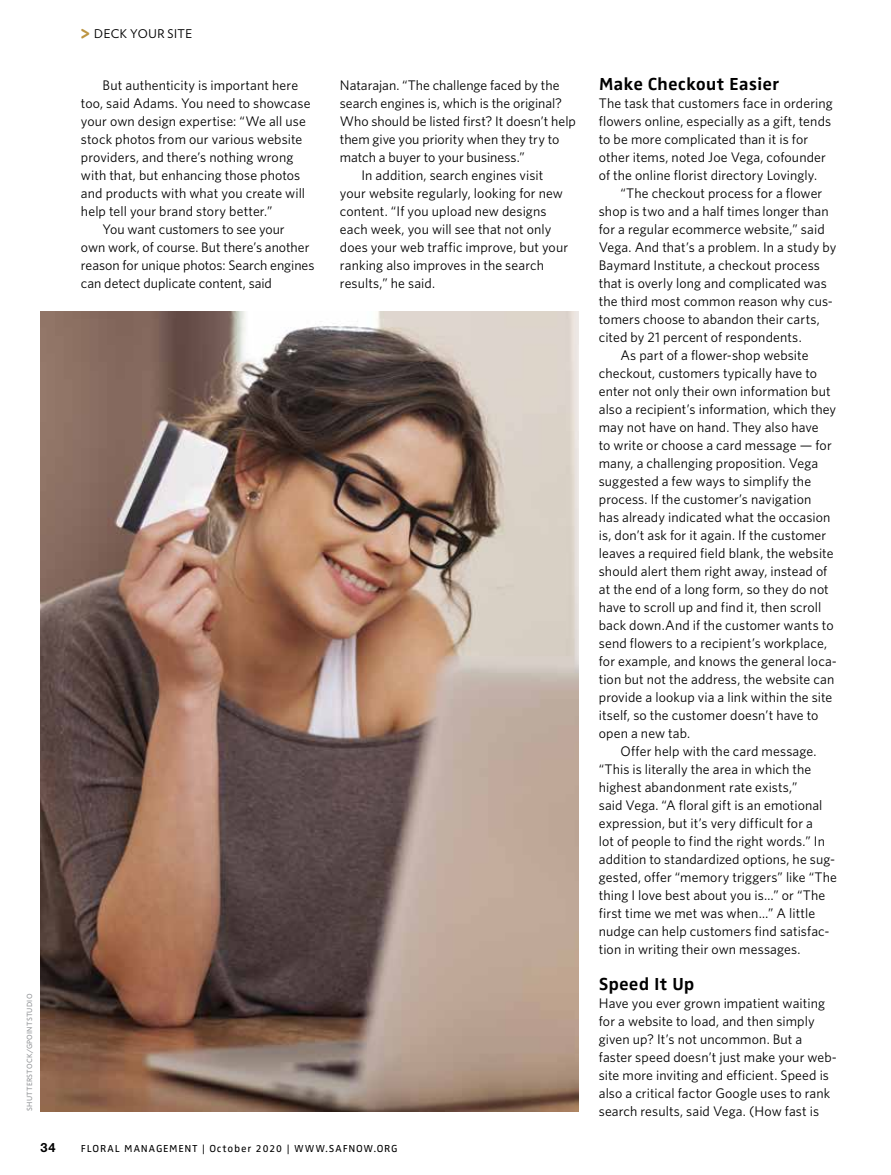
<style>
.page{position:relative;width:891px;height:1175px;background:#fff}
.page>*{position:absolute;margin:0;border:0;box-sizing:border-box;transform-origin:0 0}
.t1{font:700 18px "Zwo Corr Pro";letter-spacing:-.005em;color:#000}
.t2{font:13.8px/18px "Whitney";letter-spacing:.005em;color:#000}
.t3{font:700 12.75px "Helvetica Neue LT Std";color:#000}
.t4{font:12px "Verlag";letter-spacing:.04em;color:#000}
.t5{font:10.5px "Zwo Corr Pro";letter-spacing:.055em;color:#000}
.t6{font:500 7.5px "Whitney";letter-spacing:.03em;color:#939598}
.s1{font-family:"Helvetica Rounded LT Std";font-weight:900;font-size:18.75px;color:#bd9542}
</style>
<div class="page">
<img style="left:40px;top:312px;width:538px;height:799px">
<p class="t4" style="left:81px;top:25px;width:113px"><span class="s1">&gt;</span> DECK YOUR SITE</p>
<p class="t2" style="left:103px;top:76px;width:197px">But authenticity is important here</p>
<p class="t2" style="left:81px;top:94px;width:231px">too, said Adams. You need to showcase</p>
<p class="t2" style="left:81px;top:112px;width:226px">your own design expertise: “We all use</p>
<p class="t2" style="left:81px;top:130px;width:223px">stock photos from our various website</p>
<p class="t2" style="left:81px;top:148px;width:214px">providers, and there’s nothing wrong</p>
<p class="t2" style="left:81px;top:166px;width:221px">with that, but enhancing those photos</p>
<p class="t2" style="left:81px;top:184px;width:226px">and products with what you create will</p>
<p class="t2" style="left:81px;top:202px;width:193px">help tell your brand story better.”</p>
<p class="t2" style="left:103px;top:220px;width:184px">You want customers to see your</p>
<p class="t2" style="left:81px;top:238px;width:230px">own work, of course. But there’s another</p>
<p class="t2" style="left:81px;top:256px;width:235px">reason for unique photos: Search engines</p>
<p class="t2" style="left:81px;top:274px;width:193px">can detect duplicate content, said</p>
<p class="t2" style="left:340px;top:76px;width:221px">Natarajan. “The challenge faced by the</p>
<p class="t2" style="left:340px;top:94px;width:224px">search engines is, which is the original?</p>
<p class="t2" style="left:340px;top:112px;width:237px">Who should be listed first? It doesn’t help</p>
<p class="t2" style="left:340px;top:130px;width:221px">them give you priority when they try to</p>
<p class="t2" style="left:340px;top:148px;width:186px">match a buyer to your business.”</p>
<p class="t2" style="left:362px;top:166px;width:183px">In addition, search engines visit</p>
<p class="t2" style="left:340px;top:184px;width:225px">your website regularly, looking for new</p>
<p class="t2" style="left:340px;top:202px;width:208px">content. “If you upload new designs</p>
<p class="t2" style="left:340px;top:220px;width:213px">each week, you will see that not only</p>
<p class="t2" style="left:340px;top:238px;width:230px">does your web traffic improve, but your</p>
<p class="t2" style="left:340px;top:256px;width:206px">ranking also improves in the search</p>
<p class="t2" style="left:340px;top:274px;width:97px">results,” he said.</p>
<p class="t6" style="left:25px;top:1110px;width:119px;rotate:-90deg">SHUTTERSTOCK/GPOINTSTUDIO</p>
<p class="t3" style="left:40px;top:1140px;width:17px">34</p>
<p class="t5" style="left:81px;top:1141px;width:318px">FLORAL MANAGEMENT | October 2020 | WWW.SAFNOW.ORG</p>
<h1 class="t1" style="left:599px;top:70px;width:182px">Make Checkout Easier</h1>
<p class="t2" style="left:599px;top:94px;width:236px">The task that customers face in ordering flowers online, especially as a gift, tends to be more complicated than it is for other items, noted Joe Vega, cofounder of the online florist directory Lovingly.</p>
<p class="t2" style="left:620px;top:184px;width:204px">“The checkout process for a flower</p>
<p class="t2" style="left:599px;top:202px;width:231px">shop is two and a half times longer than</p>
<p class="t2" style="left:599px;top:220px;width:227px">for a regular ecommerce website,” said</p>
<p class="t2" style="left:599px;top:238px;width:239px">Vega. And that’s a problem. In a study by</p>
<p class="t2" style="left:599px;top:256px;width:223px">Baymard Institute, a checkout process</p>
<p class="t2" style="left:599px;top:274px;width:230px">that is overly long and complicated was</p>
<p class="t2" style="left:599px;top:292px;width:236px">the third most common reason why cus-</p>
<p class="t2" style="left:599px;top:310px;width:223px">tomers choose to abandon their carts,</p>
<p class="t2" style="left:599px;top:328px;width:204px">cited by 21 percent of respondents.</p>
<p class="t2" style="left:620px;top:346px;width:190px">As part of a flower-shop website</p>
<p class="t2" style="left:599px;top:364px;width:220px">checkout, customers typically have to</p>
<p class="t2" style="left:599px;top:382px;width:233px">enter not only their own information but</p>
<p class="t2" style="left:599px;top:400px;width:239px">also a recipient’s information, which they</p>
<p class="t2" style="left:599px;top:418px;width:221px">may not have on hand. They also have</p>
<p class="t2" style="left:599px;top:436px;width:234px">to write or choose a card message — for</p>
<p class="t2" style="left:599px;top:454px;width:221px">many, a challenging proposition. Vega</p>
<p class="t2" style="left:599px;top:472px;width:214px">suggested a few ways to simplify the</p>
<p class="t2" style="left:599px;top:490px;width:214px">process. If the customer’s navigation</p>
<p class="t2" style="left:599px;top:508px;width:233px">has already indicated what the occasion</p>
<p class="t2" style="left:599px;top:526px;width:229px">is, don’t ask for it again. If the customer</p>
<p class="t2" style="left:599px;top:544px;width:236px">leaves a required field blank, the website</p>
<p class="t2" style="left:599px;top:562px;width:230px">should alert them right away, instead of</p>
<p class="t2" style="left:599px;top:580px;width:232px">at the end of a long form, so they do not</p>
<p class="t2" style="left:599px;top:598px;width:224px">have to scroll up and find it, then scroll</p>
<p class="t2" style="left:599px;top:616px;width:236px">back down.And if the customer wants to</p>
<p class="t2" style="left:599px;top:634px;width:230px">send flowers to a recipient’s workplace,</p>
<p class="t2" style="left:599px;top:652px;width:240px">for example, and knows the general loca-</p>
<p class="t2" style="left:599px;top:670px;width:237px">tion but not the address, the website can</p>
<p class="t2" style="left:599px;top:688px;width:235px">provide a lookup via a link within the site</p>
<p class="t2" style="left:599px;top:706px;width:221px">itself, so the customer doesn’t have to</p>
<p class="t2" style="left:599px;top:724px;width:93px">open a new tab.</p>
<p class="t2" style="left:620px;top:742px;width:198px">Offer help with the card message.</p>
<p class="t2" style="left:599px;top:760px;width:214px">“This is literally the area in which the</p>
<p class="t2" style="left:599px;top:778px;width:200px">highest abandonment rate exists,”</p>
<p class="t2" style="left:599px;top:796px;width:225px">said Vega. “A floral gift is an emotional</p>
<p class="t2" style="left:599px;top:814px;width:216px">expression, but it’s very difficult for a</p>
<p class="t2" style="left:599px;top:832px;width:228px">lot of people to find the right words.” In</p>
<p class="t2" style="left:599px;top:850px;width:238px">addition to standardized options, he sug-</p>
<p class="t2" style="left:599px;top:868px;width:240px">gested, offer “memory triggers” like “The</p>
<p class="t2" style="left:599px;top:886px;width:228px">thing I love best about you is…” or “The</p>
<p class="t2" style="left:599px;top:904px;width:218px">first time we met was when…” A little</p>
<p class="t2" style="left:599px;top:922px;width:232px">nudge can help customers find satisfac-</p>
<p class="t2" style="left:599px;top:940px;width:203px">tion in writing their own messages.</p>
<h1 class="t1" style="left:599px;top:970px;width:97px">Speed It Up</h1>
<p class="t2" style="left:599px;top:994px;width:240px">Have you ever grown impatient waiting for a website to load, and then simply given up? It’s not uncommon. But a faster speed doesn’t just make your web&shy;site more inviting and efficient. Speed is also a critical factor Google uses to rank search results, said Vega. (How fast is</p>
</div>
